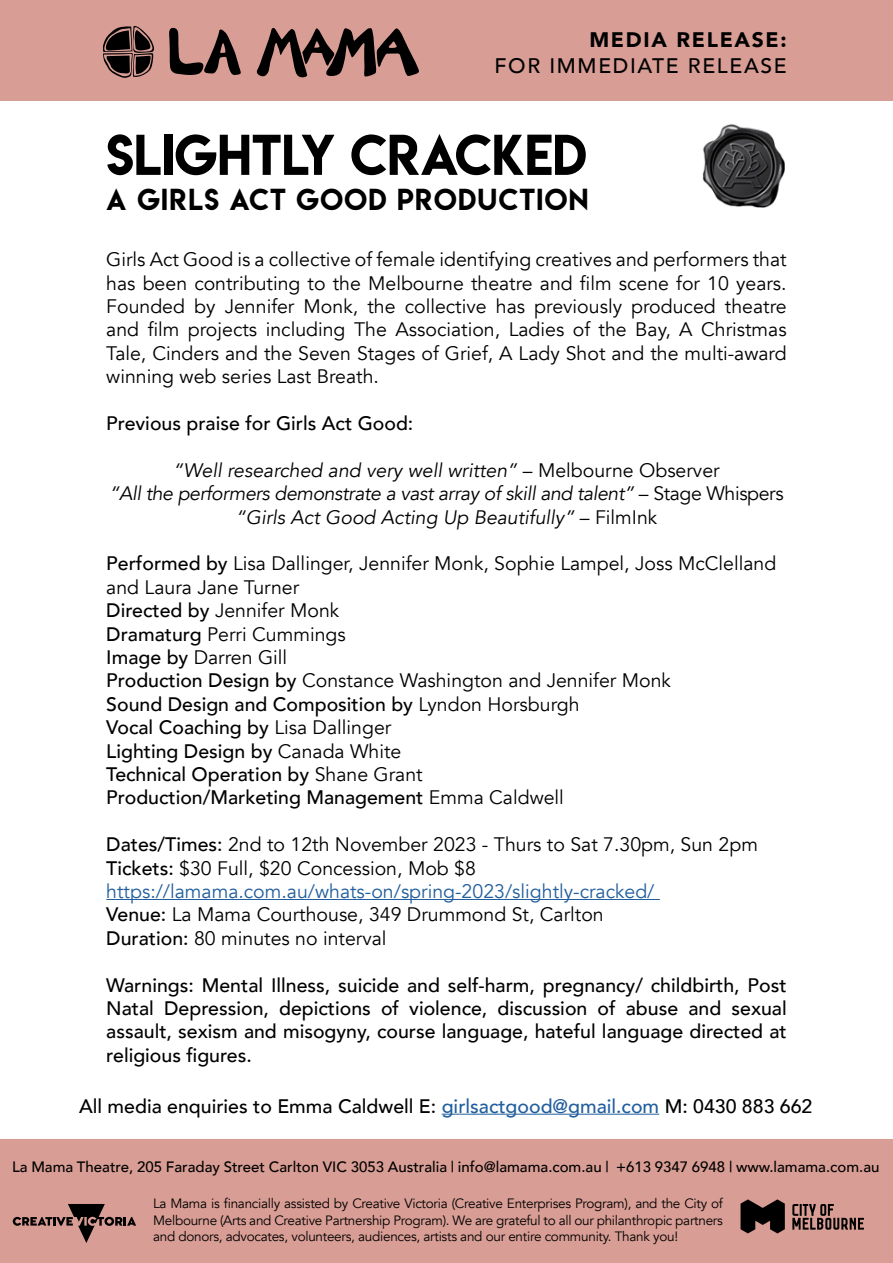
<style>
.page{position:relative;width:893px;height:1263px;background:#fff}
.page>*{position:absolute;margin:0;border:0;box-sizing:border-box;transform-origin:0 0}
.t1{font:51px "Lemon Milk";color:#000}
.t2{font:27px "Lemon Milk";letter-spacing:.05em;color:#000}
.t3{font:500 21px "Avenir";letter-spacing:.08em;color:#000}
.t4{font:900 21px "Avenir";letter-spacing:.08em;color:#000}
.t5{font:19.5px/23.4px "Avenir";color:#000}
.t6{font:500 19.5px/23.4px "Avenir";color:#000;text-align:justify}
.t7{font:italic 19.5px/23.4px "Avenir";color:#000;text-align:center}
.t8{font:500 15px "Avenir";color:#000}
.t9{font:13.5px/16.2px "Avenir";letter-spacing:-.02em;color:#000;text-align:justify}
.s1{font-style:normal}
.s2{font-weight:500}
.s3{color:#215e9e}
</style>
<div class="page">
<div style="left:0;top:1139px;width:893px;height:124px;background:#d89d94"></div>
<svg style="left:740px;top:1199px;width:45px;height:34px;background:#382826"></svg>
<svg style="left:792px;top:1204px;width:72px;height:25px;background:#89635e"></svg>
<svg style="left:13px;top:1204px;width:123px;height:39px;background:#a57871"></svg>
<hr style="left:106px;top:899px;width:554px;height:1px;background:#215e9e">
<div style="left:0;top:0;width:893px;height:101px;background:#d89d94"></div>
<svg style="left:103px;top:26px;width:51px;height:52px"></svg>
<svg style="left:256px;top:28px;width:163px;height:50px"></svg>
<svg style="left:169px;top:28px;width:72px;height:47px"></svg>
<hr style="left:442px;top:1114px;width:217px;height:1px;background:#215e9e">
<img style="left:702px;top:124px;width:83px;height:84px">
<p class="t4" style="left:589px;top:22px;width:199px">MEDIA RELEASE:</p>
<p class="t3" style="left:494px;top:47px;width:294px">FOR IMMEDIATE RELEASE</p>
<h1 class="t1" style="left:106px;top:119px;width:482px">SLIGHTLY CRACKED</h1>
<h2 class="t2" style="left:106px;top:180px;width:484px">A GIRLS ACT GOOD PRODUCTION</h2>
<p class="t5" style="left:106px;top:248px;width:682px;text-align:justify">Girls Act Good is a collective of female identifying creatives and performers that has been contributing to the Melbourne theatre and film scene for 10 years.<br>Founded by Jennifer Monk, the collective has previously produced theatre and film projects including The Association, Ladies of the Bay, A Christmas Tale, Cinders and the Seven Stages of Grief, A Lady Shot and the multi-award winning web series Last Breath.</p>
<p class="t6" style="left:106px;top:410px;width:309px">Previous praise for Girls Act Good:</p>
<p class="t7" style="left:109px;top:459px;width:676px">“Well researched and very well written” <span class="s1">– Melbourne Observer<br></span>“All the performers demonstrate a vast array of skill and talent” <span class="s1">– Stage Whispers </span>“Girls Act Good Acting Up Beautifully” <span class="s1">– FilmInk</span></p>
<p class="t5" style="left:106px;top:552px;width:672px"><span class="s2">Performed by</span> Lisa Dallinger, Jennifer Monk, Sophie Lampel, Joss McClelland and Laura Jane Turner<br><span class="s2">Directed by</span> Jennifer Monk<br><span class="s2">Dramaturg</span> Perri Cummings<br><span class="s2">Image by</span> Darren Gill<br><span class="s2">Production Design by</span> Constance Washington and Jennifer Monk<br><span class="s2">Sound Design and Composition by</span> Lyndon Horsburgh<br><span class="s2">Vocal Coaching by</span> Lisa Dallinger<br><span class="s2">Lighting Design by</span> Canada White<br><span class="s2">Technical Operation by</span> Shane Grant<br><span class="s2">Production/Marketing Management</span> Emma Caldwell</p>
<p class="t5" style="left:106px;top:833px;width:653px"><span class="s2">Dates/Times:</span> 2nd to 12th November 2023 - Thurs to Sat 7.30pm, Sun 2pm <span class="s2">Tickets:</span> $30 Full, $20 Concession, Mob $8 <span class="s3">https://lamama.com.au/whats-on/spring-2023/slightly-cracked/<br></span><span class="s2">Venue:</span> La Mama Courthouse, 349 Drummond St, Carlton<br><span class="s2">Duration:</span> 80 minutes no interval</p>
<p class="t6" style="left:106px;top:972px;width:682px">Warnings: Mental Illness, suicide and self-harm, pregnancy/ childbirth, Post Natal Depression, depictions of violence, discussion of abuse and sexual assault, sexism and misogyny, course language, hateful language directed at religious figures.</p>
<p class="t6" style="left:79px;top:1093px;width:735px">All media enquiries to Emma Caldwell E: <span class="s3">girlsactgood@gmail.com</span> M: 0430 883 662</p>
<p class="t8" style="left:12px;top:1153px;width:869px">La Mama Theatre, 205 Faraday Street Carlton VIC 3053 Australia | info@lamama.com.au | +613 9347 6948 | www.lamama.com.au</p>
<p class="t9" style="left:153px;top:1196px;width:571px">La Mama is financially assisted by Creative Victoria (Creative Enterprises Program), and the City of Melbourne (Arts and Creative Partnership Program). We are grateful to all our philanthropic partners and donors, advocates, volunteers, audiences, artists and our entire community. Thank you!</p>
</div>
